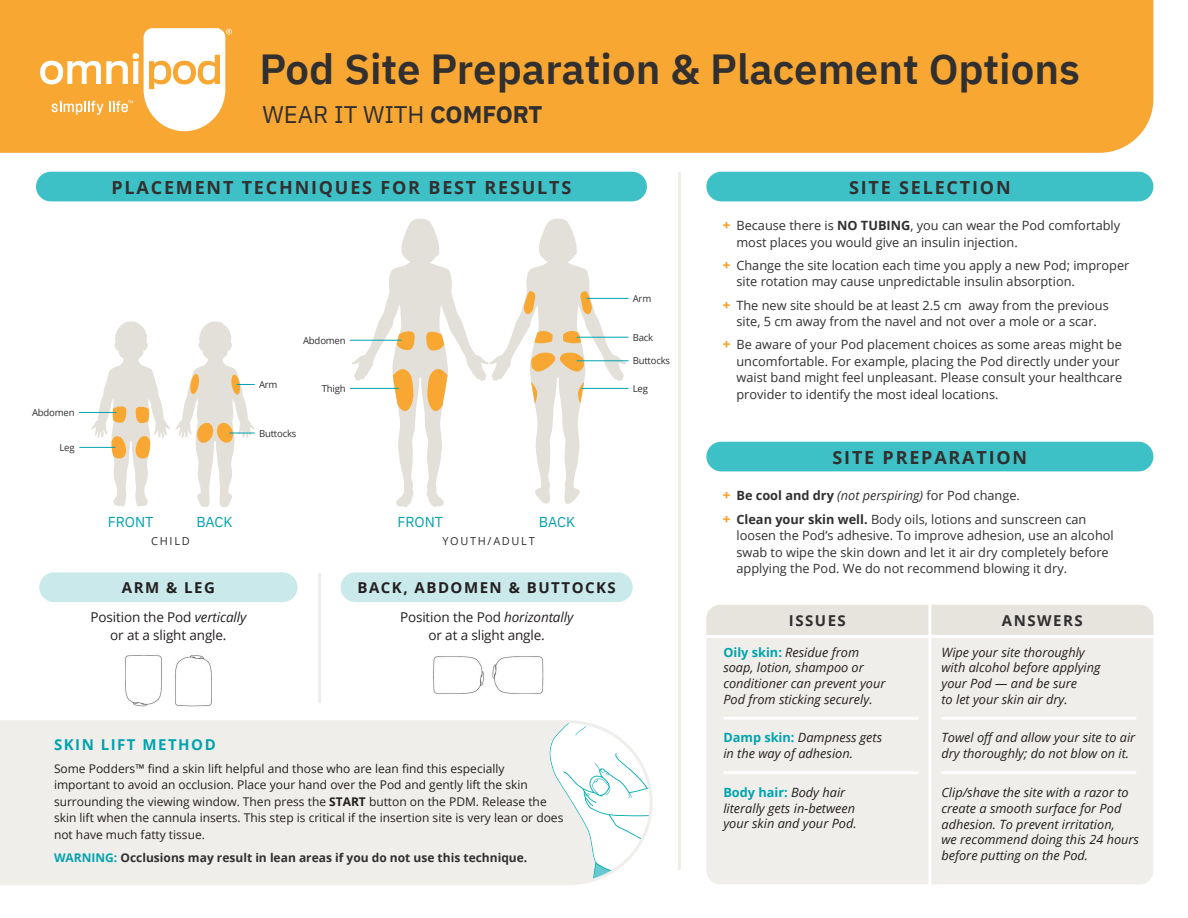
<style>
.page{position:relative;width:1188px;height:918px;background:#fff}
.page>*{position:absolute;margin:0;border:0;box-sizing:border-box;transform-origin:0 0}
.t1{font:600 42px "IBM Plex Sans";color:#312f30}
.t2{font:24px "IBM Plex Sans";color:#312f30}
.t3{font:700 18px "Open Sans";letter-spacing:.1em;color:#312f30}
.t4{font:700 15px "Open Sans";letter-spacing:.1em;color:#231f20}
.t5{font:700 15px "Open Sans";letter-spacing:.1em;color:#00a3ae}
.t6{font:700 15px "Open Sans";letter-spacing:.1em;color:#312f30}
.t7{font:14.4px "IBM Plex Sans";color:#00a3ae}
.t8{font:13.5px/18px "Open Sans";letter-spacing:-.01em;color:#231f20;text-align:center}
.t9{font:12.75px/16.5px "Open Sans";color:#312f30}
.t10{font:italic 12.75px/15.8px "Open Sans";color:#231f20}
.t11{font:12px/16.5px "Open Sans";color:#231f20}
.t12{font:700 12px "Open Sans";color:#312f30}
.t13{font:10.95px "Open Sans";letter-spacing:.15em;color:#312f30}
.t14{font:9.6px "Open Sans";letter-spacing:-.02em;color:#312f30}
.s1{font-weight:700}
.s2{font-style:italic}
.s3{color:#00a3ae}
.s4{font-weight:800;font-size:13.5px;color:#f7a732}
.s5{font-weight:700;font-style:normal;color:#00a3ae}
</style>
<div class="page">
<div style="left:0;top:0;width:1153px;height:153px;background:#f7a732"></div>
<svg style="left:52px;top:101px;width:51px;height:14px"></svg>
<svg style="left:109px;top:101px;width:24px;height:11px"></svg>
<div style="left:132px;top:53px;width:7px;height:6px;background:#fff;border-radius:50%"></div>
<svg style="left:40px;top:61px;width:98px;height:23px"></svg>
<svg style="left:144px;top:28px;width:88px;height:103px"></svg>
<div style="left:706px;top:442px;width:447px;height:29px;background:#3ec1c6;border-radius:15px"></div>
<div style="left:706px;top:172px;width:447px;height:29px;background:#3ec1c6;border-radius:15px"></div>
<hr style="left:678px;top:173px;width:3px;height:696px;background:#efede8">
<svg style="left:91px;top:321px;width:164px;height:186px"></svg>
<hr style="left:80px;top:447px;width:35px;height:1px;background:#00a3ae">
<hr style="left:79px;top:412px;width:37px;height:1px;background:#00a3ae">
<svg style="left:352px;top:219px;width:274px;height:288px"></svg>
<hr style="left:587px;top:298px;width:41px;height:1px;background:#00a3ae">
<hr style="left:577px;top:361px;width:51px;height:1px;background:#00a3ae">
<hr style="left:577px;top:337px;width:51px;height:1px;background:#00a3ae">
<hr style="left:582px;top:388px;width:46px;height:1px;background:#00a3ae">
<hr style="left:350px;top:340px;width:51px;height:1px;background:#00a3ae">
<hr style="left:350px;top:388px;width:49px;height:1px;background:#00a3ae">
<div style="left:36px;top:172px;width:611px;height:29px;background:#3ec1c6;border-radius:15px"></div>
<div style="left:39px;top:572px;width:259px;height:30px;background:#c9e9eb;border-radius:15px"></div>
<img style="left:125px;top:655px;width:87px;height:52px">
<div style="left:341px;top:572px;width:292px;height:30px;background:#c9e9eb;border-radius:15px"></div>
<img style="left:433px;top:656px;width:111px;height:38px">
<hr style="left:318px;top:574px;width:3px;height:128px;background:#efede8">
<div style="left:706px;top:638px;width:447px;height:246px;background:#f0eeeb"></div>
<div style="left:706px;top:605px;width:447px;height:30px;background:#e6e4dd"></div>
<hr style="left:725px;top:717px;width:192px;height:3px;background:#fff">
<hr style="left:942px;top:717px;width:193px;height:3px;background:#fff">
<hr style="left:725px;top:771px;width:192px;height:3px;background:#fff">
<hr style="left:942px;top:771px;width:193px;height:3px;background:#fff">
<hr style="left:928px;top:601px;width:3px;height:291px;background:#fff">
<svg style="left:0;top:720px;width:653px;height:165px;background:#f0efec"></svg>
<h1 class="t1" style="left:260px;top:36px;width:822px">Pod Site Preparation &amp; Placement Options</h1>
<h2 class="t2" style="left:262px;top:96px;width:281px">WEAR IT WITH <span class="s1">COMFORT</span></h2>
<h3 class="t3" style="left:112px;top:174px;width:461px">PLACEMENT TECHNIQUES FOR BEST RESULTS</h3>
<p class="t14" style="left:303px;top:334px;width:44px">Abdomen</p>
<p class="t14" style="left:633px;top:292px;width:20px">Arm</p>
<p class="t14" style="left:633px;top:331px;width:22px">Back</p>
<p class="t14" style="left:633px;top:354px;width:39px">Buttocks</p>
<p class="t14" style="left:32px;top:406px;width:44px">Abdomen</p>
<p class="t14" style="left:59px;top:441px;width:17px">Leg</p>
<p class="t14" style="left:259px;top:378px;width:20px">Arm</p>
<p class="t14" style="left:259px;top:427px;width:39px">Buttocks</p>
<p class="t7" style="left:108px;top:511px;width:47px">FRONT</p>
<p class="t7" style="left:196px;top:511px;width:38px">BACK</p>
<p class="t13" style="left:151px;top:534px;width:40px">CHILD</p>
<p class="t4" style="left:122px;top:577px;width:95px">ARM &amp; LEG</p>
<p class="t8" style="left:91px;top:608px;width:157px">Position the Pod <span class="s2">vertically </span>or at a slight angle.</p>
<p class="t14" style="left:322px;top:382px;width:25px">Thigh</p>
<p class="t14" style="left:633px;top:382px;width:17px">Leg</p>
<p class="t7" style="left:397px;top:511px;width:47px">FRONT</p>
<p class="t7" style="left:539px;top:511px;width:38px">BACK</p>
<p class="t13" style="left:442px;top:534px;width:94px">YOUTH/ADULT</p>
<p class="t4" style="left:357px;top:577px;width:260px">BACK, ABDOMEN &amp; BUTTOCKS</p>
<p class="t8" style="left:400px;top:608px;width:175px">Position the Pod <span class="s2">horizontally </span>or at a slight angle.</p>
<p class="t5" style="left:54px;top:734px;width:163px">SKIN LIFT METHOD</p>
<p class="t11" style="left:54px;top:760px;width:511px">Some Podders™ find a skin lift helpful and those who are lean find this especially important to avoid an occlusion. Place your hand over the Pod and gently lift the skin surrounding the viewing window. Then press the <span class="s1">START</span> button on the PDM. Release the skin lift when the cannula inserts. This step is critical if the insertion site is very lean or does not have much fatty tissue.</p>
<p class="t12" style="left:54px;top:849px;width:475px"><span class="s3">WARNING:</span> Occlusions may result in lean areas if you do not use this technique.</p>
<h3 class="t3" style="left:849px;top:174px;width:163px">SITE SELECTION</h3>
<p class="t9" style="left:736px;top:217px;width:385px;text-indent:-14px"><span class="s4">+</span> Because there is <span class="s1">NO TUBING</span>, you can wear the Pod comfortably most places you would give an insulin injection.</p>
<p class="t9" style="left:736px;top:257px;width:394px;text-indent:-14px"><span class="s4">+</span> Change the site location each time you apply a new Pod; improper site rotation may cause unpredictable insulin absorption.</p>
<p class="t9" style="left:723px;top:296px;width:387px;text-align:center"><span class="s4">+</span> The new site should be at least 2.5 cm away from the previous site, 5 cm away from the navel and not over a mole or a scar.</p>
<p class="t9" style="left:736px;top:336px;width:387px;text-indent:-13px"><span class="s4">+</span> Be aware of your Pod placement choices as some areas might be uncomfortable. For example, placing the Pod directly under your waist band might feel unpleasant. Please consult your healthcare provider to identify the most ideal locations.</p>
<h3 class="t3" style="left:833px;top:444px;width:196px">SITE PREPARATION</h3>
<p class="t9" style="left:723px;top:484px;width:365px;line-height:23.2px"><span class="s4">+</span> <span class="s1">Be cool and dry</span> <span class="s2">(not perspiring)</span> for Pod change.<br><span class="s4">+</span> <span class="s1">Clean your skin well.</span> Body oils, lotions and sunscreen can</p>
<p class="t9" style="left:736px;top:527px;width:379px">loosen the Pod’s adhesive. To improve adhesion, use an alcohol swab to wipe the skin down and let it air dry completely before applying the Pod. We do not recommend blowing it dry.</p>
<p class="t6" style="left:789px;top:610px;width:58px">ISSUES</p>
<p class="t6" style="left:1002px;top:610px;width:82px">ANSWERS</p>
<p class="t10" style="left:723px;top:644px;width:164px"><span class="s5">Oily skin:</span> Residue from soap, lotion, shampoo or conditioner can prevent your<br>Pod from sticking securely.</p>
<p class="t10" style="left:942px;top:644px;width:161px">Wipe your site thoroughly with alcohol before applying your Pod — and be sure<br>to let your skin air dry.</p>
<p class="t10" style="left:942px;top:730px;width:195px">Towel off and allow your site to air dry thoroughly; do not blow on it.</p>
<p class="t10" style="left:723px;top:730px;width:160px"><span class="s5">Damp skin:</span> Dampness gets in the way of adhesion.</p>
<p class="t10" style="left:723px;top:784px;width:135px"><span class="s5">Body hair:</span> Body hair literally gets in-between your skin and your Pod.</p>
<p class="t10" style="left:942px;top:784px;width:199px">Clip/shave the site with a razor to create a smooth surface for Pod adhesion. To prevent irritation,<br>we recommend doing this 24 hours before putting on the Pod.</p>
</div>
